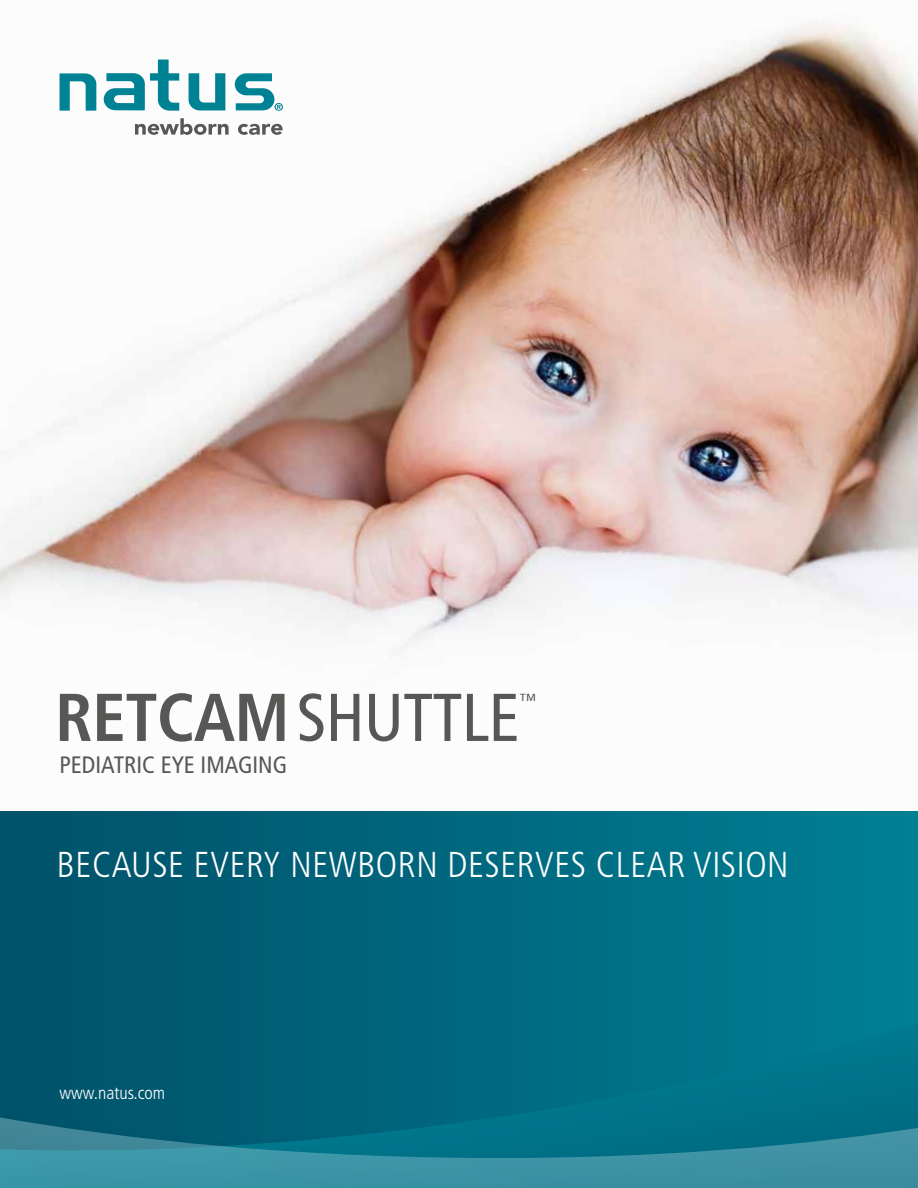
<style>
.page{position:relative;width:918px;height:1188px;background:#fff}
.page>*{position:absolute;margin:0;border:0;box-sizing:border-box;transform-origin:0 0}
.t1{font:condensed 67.5px "Frutiger LT Std";letter-spacing:-.01em;color:#575756}
.t2{font:300 condensed 36px "Frutiger LT Std";letter-spacing:.015em;color:#fff}
.t3{font:condensed 23.7px "Frutiger LT Std";color:#575756}
.t4{font:300 condensed 18px "Frutiger LT Std";color:#fff}
.t5{font:condensed 17.55px "Frutiger LT Std";color:#575756}
.s1{font-weight:700}
</style>
<div class="page">
<img style="left:0;top:23px;width:918px;height:789px">
<div style="left:0;top:812px;width:918px;height:376px;background:linear-gradient(to right,#005169,#007f94)"></div>
<div style="left:0;top:1000px;width:918px;height:188px;background:#000;opacity:.17"></div>
<svg style="left:0;top:1023px;width:918px;height:35px"></svg>
<div style="left:0;top:1058px;width:918px;height:130px;background:#000;opacity:.17"></div>
<svg style="left:0;top:1065px;width:918px;height:123px"></svg>
<svg style="left:60px;top:73px;width:36px;height:38px"></svg>
<svg style="left:189px;top:73px;width:36px;height:37px"></svg>
<svg style="left:104px;top:60px;width:75px;height:51px"></svg>
<svg style="left:235px;top:73px;width:48px;height:38px"></svg>
<svg style="left:135px;top:118px;width:148px;height:17px"></svg>
<h1 class="t1" style="left:55px;top:678px;width:466px"><span class="s1">RETCAM</span>SHUTTLE</h1>
<p class="t5" style="left:519px;top:690px;width:19px">™</p>
<p class="t3" style="left:60px;top:751px;width:229px">PEDIATRIC EYE IMAGING</p>
<p class="t2" style="left:57px;top:844px;width:733px">BECAUSE EVERY NEWBORN DESERVES CLEAR VISION</p>
<p class="t4" style="left:60px;top:1083px;width:107px">www.natus.com</p>
</div>
